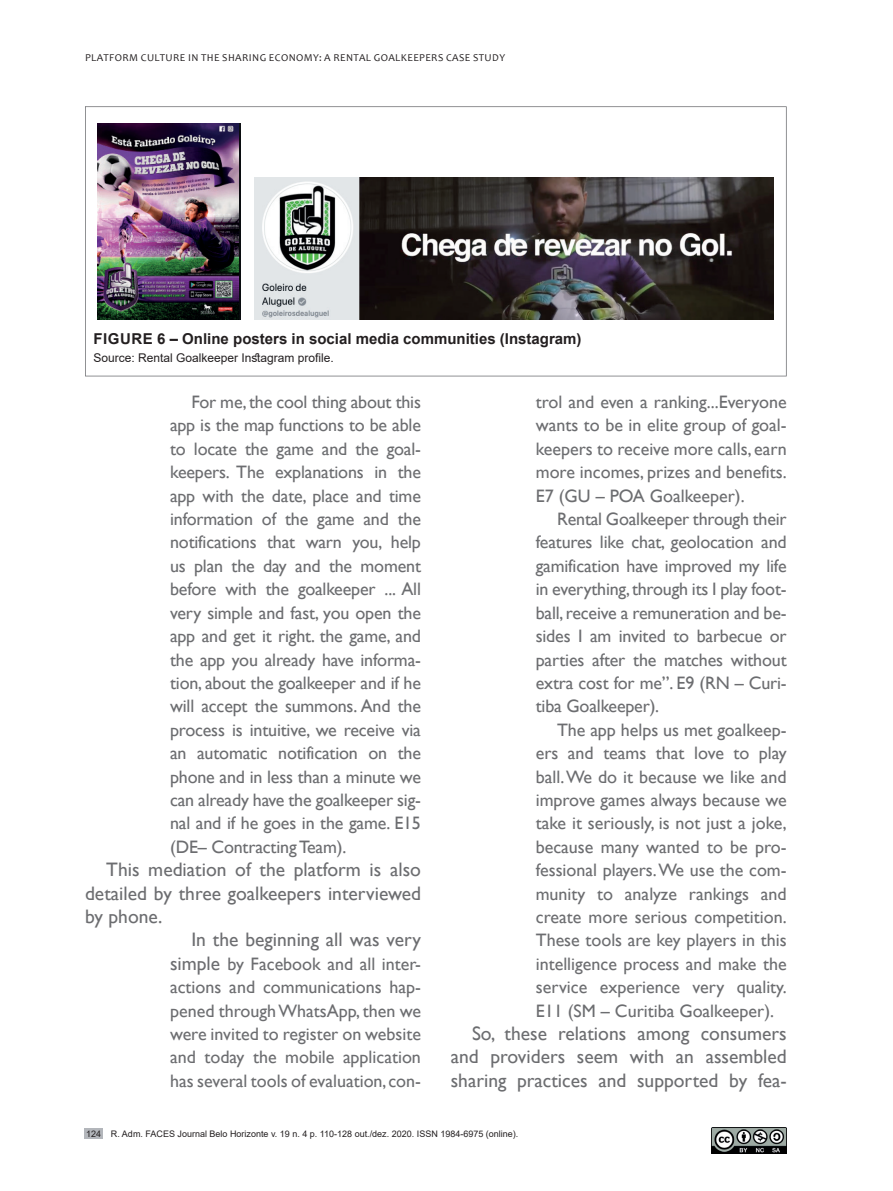
<style>
.page{position:relative;width:893px;height:1191px;background:#fff}
.page>*{position:absolute;margin:0;border:0;box-sizing:border-box;transform-origin:0 0}
.t1{font:19.5px/23.4px "Gill Sans";color:#6c6d70;text-align:justify}
.t2{font:18px/23.4px "Gill Sans";color:#6c6d70;text-align:justify}
.t3{font:700 15px "Arial";color:#231f20}
.t4{font:12px "Arial";color:#231f20}
.t5{font:10.5px "Candara";letter-spacing:.04em;color:#231f20}
.t6{font:9px "Arial";color:#231f20}
.s1{font-size:19.5px}
</style>
<div class="page">
<div style="left:84px;top:1128px;width:19px;height:10px;background:#b3b6bb"></div>
<img style="left:712px;top:1127px;width:75px;height:26px">
<img style="left:85px;top:106px;width:702px;height:270px">
<p class="t5" style="left:85px;top:51px;width:422px">PLATFORM CULTURE IN THE SHARING ECONOMY: A RENTAL GOALKEEPERS CASE STUDY</p>
<p class="t3" style="left:94px;top:328px;width:490px">FIGURE 6 – Online posters in social media communities (Instagram)</p>
<p class="t4" style="left:94px;top:349px;width:242px">Source: Rental Goalkeeper Instagram profile.</p>
<p class="t2" style="left:170px;top:390px;width:252px;text-indent:21px">For me, the cool thing about this app is the map functions to be able to locate the game and the goal&shy;keepers. The explanations in the app with the date, place and time information of the game and the notifications that warn you, help us plan the day and the moment before with the goalkeeper ... All very simple and fast, you open the app and get it right. the game, and the app you already have informa&shy;tion, about the goalkeeper and if he will accept the summons. And the process is intuitive, we receive via an automatic notification on the phone and in less than a minute we can already have the goalkeeper sig&shy;nal and if he goes in the game. E15 (DE– Contracting Team).</p>
<p class="t1" style="left:106px;top:858px;width:316px">This mediation of the platform is also</p>
<p class="t1" style="left:85px;top:881px;width:337px">detailed by three goalkeepers interviewed</p>
<p class="t1" style="left:85px;top:905px;width:79px">by phone.</p>
<p class="t1" style="left:191px;top:928px;width:231px">In the beginning all was very</p>
<p class="t2" style="left:170px;top:952px;width:252px"><span class="s1">simple</span> by Facebook and all inter&shy;actions and communications hap&shy;pened through WhatsApp, then we were invited to register on website and today the mobile application has several tools of evaluation, con-</p>
<p class="t2" style="left:536px;top:390px;width:252px">trol and even a ranking...Everyone wants to be in elite group of goal&shy;keepers to receive more calls, earn more incomes, prizes and benefits.<br>E7 (GU – POA Goalkeeper).</p>
<p class="t2" style="left:536px;top:507px;width:252px;text-indent:21px">Rental Goalkeeper through their features like chat, geolocation and gamification have improved my life in everything, through its I play foot&shy;ball, receive a remuneration and be&shy;sides I am invited to barbecue or parties after the matches without extra cost for me”. E9 (RN – Curi&shy;tiba Goalkeeper).</p>
<p class="t2" style="left:536px;top:718px;width:252px;text-indent:21px">The app helps us met goalkeep&shy;ers and teams that love to play ball. We do it because we like and improve games always because we take it seriously, is not just a joke, because many wanted to be pro&shy;fessional players. We use the com&shy;munity to analyze rankings and create more serious competition.<br>These tools are key players in this intelligence process and make the service experience very quality.<br>E11 (SM – Curitiba Goalkeeper).</p>
<p class="t1" style="left:451px;top:1022px;width:337px;text-indent:21px">So, these relations among consumers and providers seem with an assembled sharing practices and supported by fea-</p>
<p class="t6" style="left:86px;top:1127px;width:434px">124 R. Adm. FACES Journal Belo Horizonte v. 19 n. 4 p. 110-128 out./dez. 2020. ISSN 1984-6975 (online).</p>
</div>
